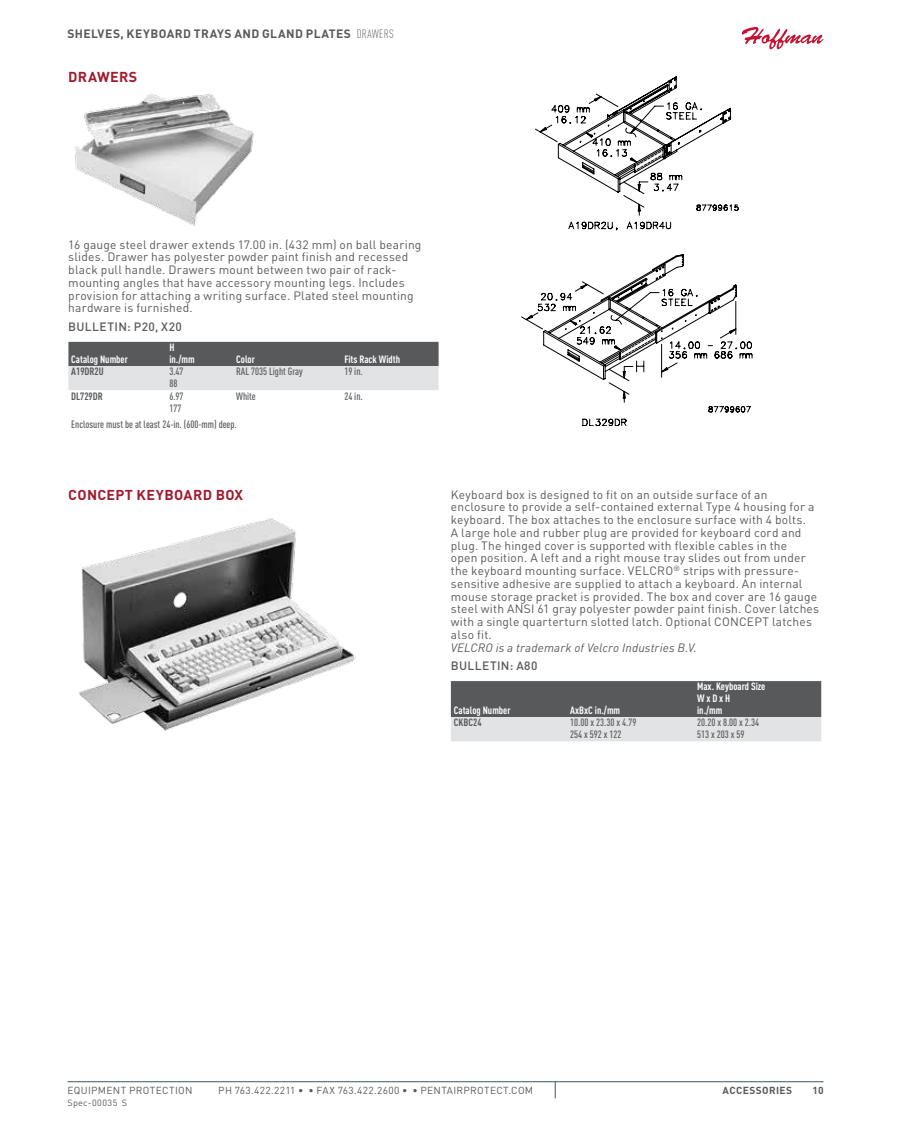
<style>
.page{position:relative;width:918px;height:1134px;background:#fff}
.page>*{position:absolute;margin:0;border:0;box-sizing:border-box;transform-origin:0 0}
.t1{font:700 14.25px "DIN Pro";letter-spacing:.035em;color:#a21a2d}
.t2{font:12px/12.8px "DIN Pro";letter-spacing:.015em;color:#58595b}
.t3{font:700 12px "DIN Pro";letter-spacing:.03em;color:#58595b}
.t4{font:italic 12px "DIN Pro";letter-spacing:.015em;color:#58595b}
.t5{font:500 12px "DIN Pro";letter-spacing:.035em;color:#58595b}
.t6{font:500 condensed 10.5px/12px "DIN Pro";color:#58595b}
.t7{font:700 condensed 10.5px/12px "DIN Pro";color:#fff}
.t8{font:700 condensed 10.5px "DIN Pro";color:#58595b}
.t9{font:10.2px "DIN Pro";letter-spacing:.035em;color:#58595b}
.t10{font:700 10.2px "DIN Pro";letter-spacing:.035em;color:#58595b}
.t11{font:9px "DIN Pro";letter-spacing:.04em;color:#58595b}
.s1{font-weight:300;font-stretch:condensed}
</style>
<div class="page">
<svg style="left:742px;top:27px;width:82px;height:22px"></svg>
<hr style="left:68px;top:1081px;width:756px;height:1px;background:#3d5567">
<svg style="left:555px;top:1082px;width:1px;height:16px"></svg>
<img style="left:74px;top:93px;width:180px;height:133px">
<svg style="left:70px;top:342px;width:369px;height:48px;background:#9d9e9f"></svg>
<svg style="left:535px;top:77px;width:204px;height:154px"></svg>
<svg style="left:521px;top:254px;width:232px;height:172px"></svg>
<img style="left:79px;top:518px;width:277px;height:213px">
<svg style="left:451px;top:681px;width:370px;height:60px;background:#8f9092"></svg>
<p class="t3" style="left:68px;top:23px;width:327px">SHELVES, KEYBOARD TRAYS AND GLAND PLATES <span class="s1">DRAWERS</span></p>
<p class="t1" style="left:68px;top:65px;width:69px">DRAWERS</p>
<p class="t2" style="left:68px;top:237px;width:355px">16 gauge steel drawer extends 17.00 in. (432 mm) on ball bearing slides. Drawer has polyester powder paint finish and recessed black pull handle. Drawers mount between two pair of rack&shy;mounting angles that have accessory mounting legs. Includes provision for attaching a writing surface. Plated steel mounting hardware is furnished.</p>
<p class="t5" style="left:68px;top:317px;width:115px">BULLETIN: P20, X20</p>
<p class="t7" style="left:71px;top:353px;width:58px">Catalog Number</p>
<p class="t7" style="left:169px;top:340px;width:27px">H in./mm</p>
<p class="t7" style="left:236px;top:352px;width:20px">Color</p>
<p class="t7" style="left:344px;top:353px;width:57px">Fits Rack Width</p>
<p class="t8" style="left:71px;top:364px;width:34px">A19DR2U</p>
<p class="t6" style="left:169px;top:365px;width:16px">3.47<br>88</p>
<p class="t6" style="left:236px;top:365px;width:68px">RAL 7035 Light Gray</p>
<p class="t6" style="left:344px;top:365px;width:20px">19 in.</p>
<p class="t8" style="left:71px;top:388px;width:33px">DL729DR</p>
<p class="t6" style="left:169px;top:389px;width:16px">6.97<br>177</p>
<p class="t6" style="left:236px;top:389px;width:21px">White</p>
<p class="t6" style="left:344px;top:389px;width:20px">24 in.</p>
<p class="t6" style="left:71px;top:418px;width:167px">Enclosure must be at least 24-in. (600-mm) deep.</p>
<p class="t1" style="left:68px;top:483px;width:11px">CONCE</p>
<p class="t1" style="left:115px;top:483px;width:129px">PT KEYBOARD BOX</p>
<p class="t2" style="left:451px;top:487px;width:370px">Keyboard box is designed to fit on an outside surface of an enclosure to provide a self-contained external Type 4 housing for a keyboard. The box attaches to the enclosure surface with 4 bolts.<br>A large hole and rubber plug are provided for keyboard cord and plug. The hinged cover is supported with flexible cables in the<br>open position. A left and a right mouse tray slides out from under the keyboard mounting surface. VELCRO<sup>®</sup> strips with pressure&shy;sensitive adhesive are supplied to attach a keyboard. An internal mouse storage pracket is provided. The box and cover are 16 gauge steel with ANSI 61 gray polyester powder paint finish. Cover latches with a single quarterturn slotted latch. Optional CONCEPT latches also fit.</p>
<p class="t4" style="left:451px;top:638px;width:248px">VELCRO is a trademark of Velcro Industries B.V.</p>
<p class="t5" style="left:451px;top:656px;width:88px">BULLETIN: A80</p>
<p class="t7" style="left:454px;top:703px;width:58px">Catalog Number</p>
<p class="t7" style="left:570px;top:703px;width:52px">AxBxC in./mm</p>
<p class="t7" style="left:697px;top:680px;width:70px">Max. Keyboard Size<br>W x D x H<br>in./mm</p>
<p class="t8" style="left:454px;top:715px;width:29px">CKBC24</p>
<p class="t6" style="left:570px;top:716px;width:68px">10.00 x 23.30 x 4.79<br>254 x 592 x 122</p>
<p class="t6" style="left:697px;top:716px;width:64px">20.20 x 8.00 x 2.34<br>513 x 203 x 59</p>
<p class="t9" style="left:68px;top:1082px;width:127px">EQUIPMENT PROTECTION</p>
<p class="t9" style="left:218px;top:1082px;width:316px">PH 763.422.2211 • • FAX 763.422.2600 • • pentairprotect.com</p>
<p class="t10" style="left:723px;top:1081px;width:70px">ACCESSORIES</p>
<p class="t10" style="left:813px;top:1081px;width:12px">10</p>
<p class="t11" style="left:68px;top:1096px;width:61px">Spec-00035 S</p>
</div>
